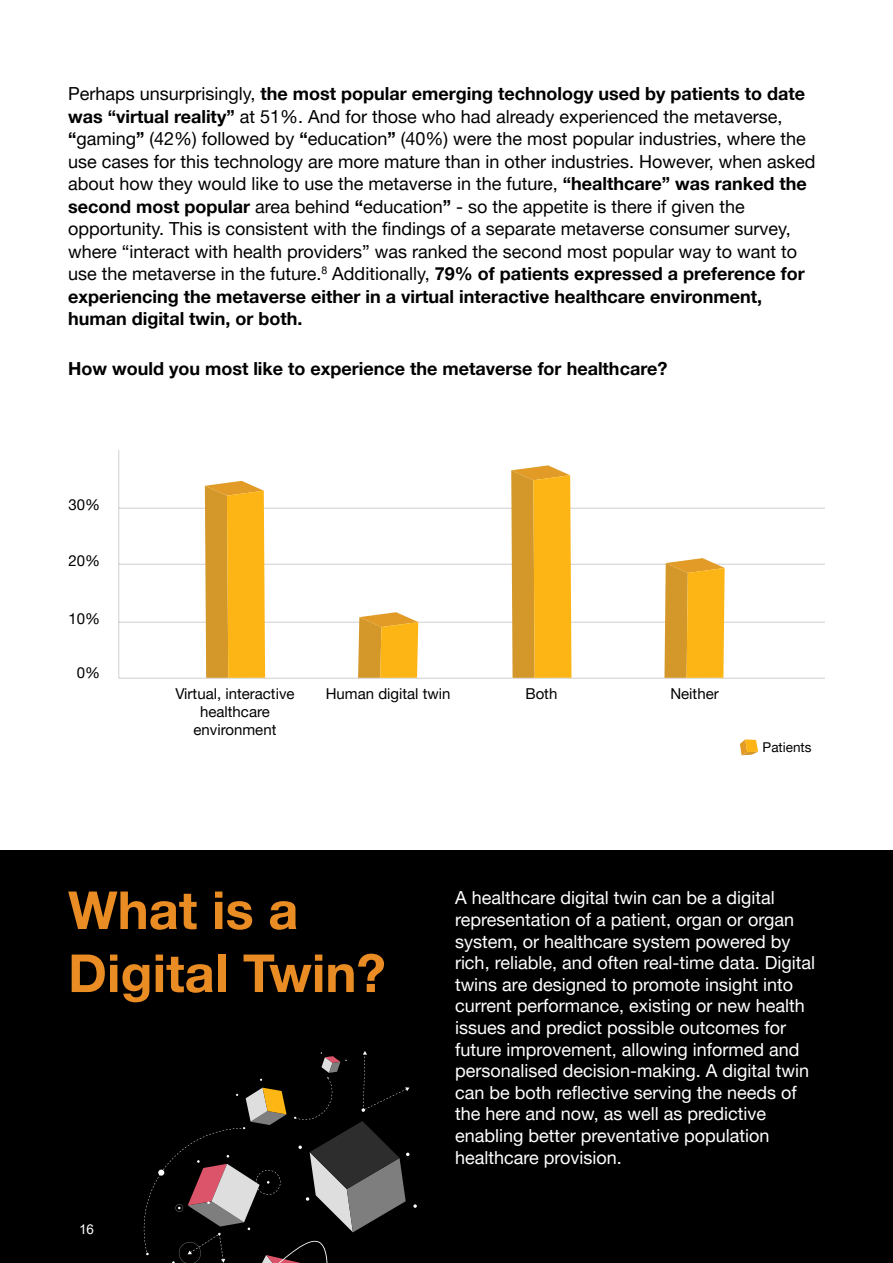
<style>
.page{position:relative;width:893px;height:1263px;background:#fff}
.page>*{position:absolute;margin:0;border:0;box-sizing:border-box;transform-origin:0 0}
.t1{font:700 52.5px/63px "Helvetica Neue LT Pro";color:#e98c24}
.t2{font:18px/22.5px "Helvetica Neue LT Pro";color:#000}
.t3{font:18px/21.6px "Helvetica Neue LT Pro";color:#fff}
.t4{font:700 18px "Helvetica Neue LT Pro";color:#000}
.t5{font:15px/18px "Helvetica Neue LT Pro";color:#000;text-align:center}
.t6{font:13.5px "Helvetica Neue LT Pro";color:#000}
.t7{font:13.5px "Arial";color:#fff}
.s1{font-weight:700}
</style>
<div class="page">
<div style="left:0;top:850px;width:893px;height:413px;background:#000"></div>
<hr style="left:119px;top:508px;width:706px;height:1px;background:#000">
<hr style="left:119px;top:564px;width:706px;height:1px;background:#000">
<hr style="left:119px;top:622px;width:706px;height:1px;background:#000">
<hr style="left:119px;top:450px;width:1px;height:228px;background:#000">
<hr style="left:119px;top:678px;width:706px;height:1px;background:#000">
<svg style="left:205px;top:481px;width:60px;height:197px"></svg>
<svg style="left:511px;top:465px;width:60px;height:213px"></svg>
<svg style="left:358px;top:612px;width:60px;height:66px"></svg>
<svg style="left:664px;top:558px;width:61px;height:120px"></svg>
<svg style="left:740px;top:739px;width:18px;height:16px"></svg>
<svg style="left:144px;top:1051px;width:273px;height:212px"></svg>
<p class="t2" style="left:68px;top:82px;width:749px">Perhaps unsurprisingly, <span class="s1">the most popular emerging technology used by patients to date was “virtual reality”</span> at 51%. And for those who had already experienced the metaverse, <span class="s1">“</span>gaming<span class="s1">”</span> (42%) followed by <span class="s1">“</span>education<span class="s1">”</span> (40%) were the most popular industries, where the use cases for this technology are more mature than in other industries. However, when asked about how they would like to use the metaverse in the future, <span class="s1">“healthcare” was ranked the second most popular</span> area behind <span class="s1">“</span>education<span class="s1">”</span> - so the appetite is there if given the opportunity. This is consistent with the findings of a separate metaverse consumer survey, where “interact with health providers” was ranked the second most popular way to want to use the metaverse in the future.<sup>8</sup> Additionally, <span class="s1">79% of patients expressed a preference for experiencing the metaverse either in a virtual interactive healthcare environment, human digital twin, or both.</span></p>
<p class="t4" style="left:68px;top:358px;width:601px">How would you most like to experience the metaverse for healthcare?</p>
<p class="t5" style="left:68px;top:496px;width:33px">30%</p>
<p class="t5" style="left:68px;top:551px;width:33px">20%</p>
<p class="t5" style="left:68px;top:610px;width:33px">10%</p>
<p class="t5" style="left:77px;top:663px;width:25px">0%</p>
<p class="t5" style="left:175px;top:684px;width:121px">Virtual, interactive healthcare environment</p>
<p class="t5" style="left:326px;top:684px;width:126px">Human digital twin</p>
<p class="t5" style="left:525px;top:684px;width:33px">Both</p>
<p class="t5" style="left:670px;top:684px;width:50px">Neither</p>
<p class="t6" style="left:763px;top:739px;width:51px">Patients</p>
<h1 class="t1" style="left:68px;top:878px;width:319px">What is a<br>Digital Twin?</h1>
<p class="t7" style="left:79px;top:1220px;width:17px">16</p>
<p class="t3" style="left:455px;top:887px;width:362px">A healthcare digital twin can be a digital representation of a patient, organ or organ system, or healthcare system powered by rich, reliable, and often real-time data. Digital twins are designed to promote insight into current performance, existing or new health issues and predict possible outcomes for future improvement, allowing informed and personalised decision-making. A digital twin can be both reflective serving the needs of the here and now, as well as predictive enabling better preventative population healthcare provision.</p>
</div>
